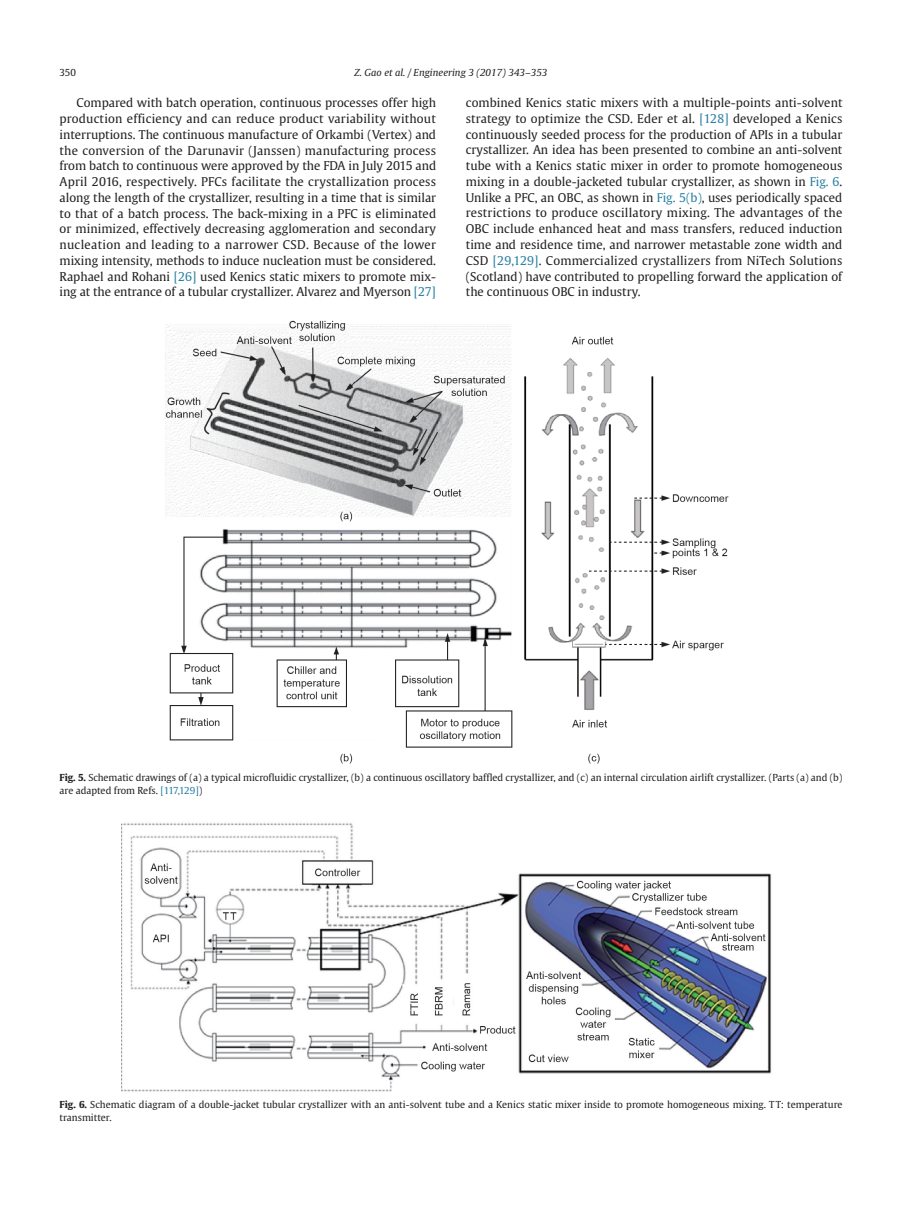
<style>
.page{position:relative;width:919px;height:1217px;background:#fff}
.page>*{position:absolute;margin:0;border:0;box-sizing:border-box;transform-origin:0 0}
.t1{font:12px/15.8px "Gulliver";letter-spacing:-.005em;color:#231f20;text-align:justify}
.t2{font:9.6px/12.9px "Gulliver";letter-spacing:-.005em;color:#231f20}
.t3{font:italic 9.6px "Gulliver";color:#231f20;scale:1.04 1}
.s1{color:#277ea2}
.s2{font-weight:700}
</style>
<div class="page">
<img style="left:165px;top:320px;width:564px;height:444px">
<img style="left:121px;top:823px;width:651px;height:269px">
<p class="t2" style="left:60px;top:66px;width:18px">350</p>
<p class="t3" style="left:354px;top:67px;width:187px">Z. Gao et al. / Engineering 3 (2017) 343–353</p>
<p class="t1" style="left:60px;top:95px;width:378px;text-indent:17px">Compared with batch operation, continuous processes offer high production efficiency and can reduce product variability without interruptions. The continuous manufacture of Orkambi (Vertex) and the conversion of the Darunavir (Janssen) manufacturing process from batch to continuous were approved by the FDA in July 2015 and April 2016, respectively. PFCs facilitate the crystallization process along the length of the crystallizer, resulting in a time that is similar to that of a batch process. The back-mixing in a PFC is eliminated or minimized, effectively decreasing agglomeration and secondary nucleation and leading to a narrower CSD. Because of the lower mixing intensity, methods to induce nucleation must be considered.<br>Raphael and Rohani <span class="s1">[26]</span> used Kenics static mixers to promote mix&shy;ing at the entrance of a tubular crystallizer. Alvarez and Myerson <span class="s1">[27]</span></p>
<p class="t1" style="left:466px;top:95px;width:378px">combined Kenics static mixers with a multiple-points anti-solvent strategy to optimize the CSD. Eder et al. <span class="s1">[128]</span> developed a Kenics continuously seeded process for the production of APIs in a tubular crystallizer. An idea has been presented to combine an anti-solvent tube with a Kenics static mixer in order to promote homogeneous mixing in a double-jacketed tubular crystallizer, as shown in <span class="s1">Fig. 6</span>.<br>Unlike a PFC, an OBC, as shown in <span class="s1">Fig. 5(b)</span>, uses periodically spaced restrictions to produce oscillatory mixing. The advantages of the OBC include enhanced heat and mass transfers, reduced induction time and residence time, and narrower metastable zone width and CSD <span class="s1">[29,129]</span>. Commercialized crystallizers from NiTech Solutions (Scotland) have contributed to propelling forward the application of the continuous OBC in industry.</p>
<p class="t2" style="left:60px;top:771px;width:784px"><span class="s2">Fig. 5.</span> Schematic drawings of (a) a typical microfluidic crystallizer, (b) a continuous oscillatory baffled crystallizer, and (c) an internal circulation airlift crystallizer. (Parts (a) and (b) are adapted from Refs. <span class="s1">[117,129]</span>)</p>
<p class="t2" style="left:60px;top:1097px;width:784px"><span class="s2">Fig. 6.</span> Schematic diagram of a double-jacket tubular crystallizer with an anti-solvent tube and a Kenics static mixer inside to promote homogeneous mixing. TT: temperature transmitter.</p>
</div>
